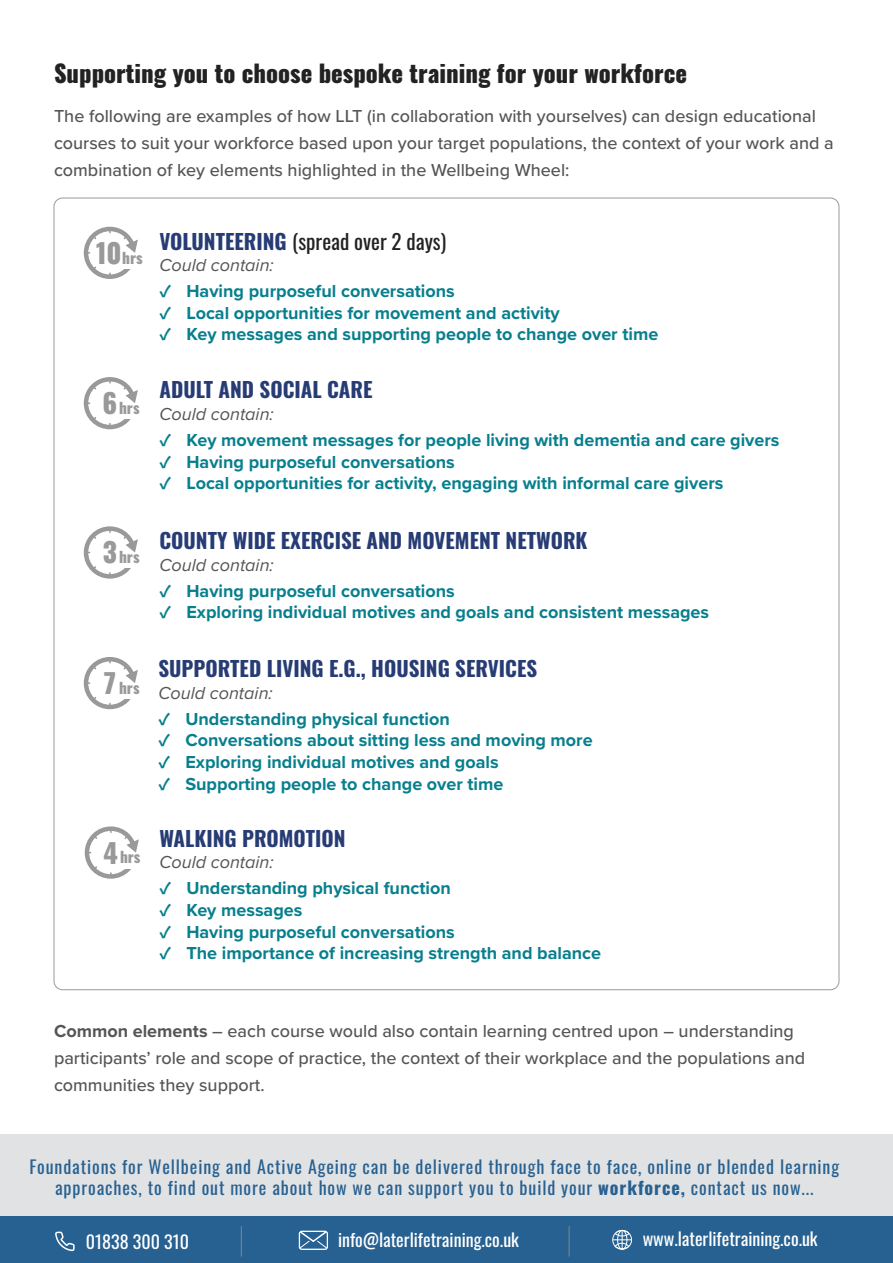
<style>
.page{position:relative;width:893px;height:1263px;background:#fff}
.page>*{position:absolute;margin:0;border:0;box-sizing:border-box;transform-origin:0 0}
.t1{font:800 27px "Oswald";color:#999}
.t2{font:800 24px "Oswald";color:#222}
.t3{font:700 21px "Oswald";color:#273c75}
.t4{font:21px "Oswald";color:#222}
.t5{font:700 18px "Proxima Nova";color:#077f8d}
.t6{font:500 18px/27px "Proxima Nova";color:#555}
.t7{font:18px/21.6px "Oswald";letter-spacing:.05em;color:#276191;text-align:center}
.t8{font:18px "Oswald";color:#fff}
.t9{font:italic 18px "Proxima Nova";color:#555}
.t10{font:800 15px "Oswald";color:#999}
.s1{font-weight:700;color:#273c75}
.s2{font-family:"Source Sans Pro"}
.s3{font-weight:700}
</style>
<div class="page">
<div style="left:0;top:1134px;width:893px;height:82px;background:#e1e2e4"></div>
<div style="left:0;top:1216px;width:893px;height:47px;background:#276191"></div>
<svg style="left:55px;top:1231px;width:20px;height:21px"></svg>
<div style="left:299px;top:1231px;width:29px;height:19px;border:1px solid #fff;border-radius:2px"></div>
<svg style="left:299px;top:1230px;width:29px;height:19px"></svg>
<div style="left:612px;top:1230px;width:20px;height:20px;border:1px solid #fff;border-radius:50%"></div>
<svg style="left:613px;top:1230px;width:18px;height:19px"></svg>
<hr style="left:241px;top:1226px;width:1px;height:30px;background:#838788">
<hr style="left:569px;top:1226px;width:1px;height:30px;background:#838788">
<div style="left:84px;top:227px;width:52px;height:52px;border:4px solid #999;border-radius:50%"></div>
<svg style="left:92px;top:265px;width:6px;height:6px"></svg>
<svg style="left:92px;top:235px;width:6px;height:6px"></svg>
<div style="left:122px;top:246px;width:29px;height:23px;background:#fff"></div>
<svg style="left:122px;top:235px;width:16px;height:18px"></svg>
<div style="left:84px;top:377px;width:52px;height:52px;border:4px solid #999;border-radius:50%"></div>
<svg style="left:92px;top:415px;width:6px;height:7px"></svg>
<svg style="left:92px;top:385px;width:6px;height:6px"></svg>
<div style="left:119px;top:396px;width:29px;height:23px;background:#fff"></div>
<svg style="left:122px;top:385px;width:16px;height:18px"></svg>
<div style="left:84px;top:526px;width:52px;height:53px;border:4px solid #999;border-radius:50%"></div>
<svg style="left:92px;top:565px;width:6px;height:6px"></svg>
<svg style="left:122px;top:568px;width:6px;height:3px"></svg>
<svg style="left:92px;top:534px;width:6px;height:6px"></svg>
<div style="left:119px;top:545px;width:29px;height:23px;background:#fff"></div>
<svg style="left:122px;top:534px;width:16px;height:19px"></svg>
<div style="left:84px;top:657px;width:52px;height:52px;border:4px solid #999;border-radius:50%"></div>
<svg style="left:92px;top:695px;width:6px;height:6px"></svg>
<svg style="left:92px;top:665px;width:6px;height:6px"></svg>
<div style="left:119px;top:676px;width:29px;height:23px;background:#fff"></div>
<svg style="left:122px;top:665px;width:16px;height:18px"></svg>
<div style="left:85px;top:826px;width:52px;height:53px;border:4px solid #999;border-radius:50%"></div>
<svg style="left:93px;top:865px;width:6px;height:6px"></svg>
<svg style="left:123px;top:868px;width:6px;height:3px"></svg>
<svg style="left:93px;top:834px;width:6px;height:6px"></svg>
<div style="left:120px;top:845px;width:29px;height:23px;background:#fff"></div>
<svg style="left:123px;top:834px;width:16px;height:19px"></svg>
<p class="t2" style="left:54px;top:60px;width:635px">Supporting you to choose bespoke training for your workforce</p>
<p class="t6" style="left:54px;top:102px;width:781px">The following are examples of how LLT (in collaboration with yourselves) can design educational courses to suit your workforce based upon your target populations, the context of your work and a combination of key elements highlighted in the Wellbeing Wheel:</p>
<p class="t1" style="left:96px;top:239px;width:27px">10</p>
<p class="t10" style="left:122px;top:250px;width:22px">hrs</p>
<p class="t1" style="left:102px;top:389px;width:16px">6</p>
<p class="t10" style="left:119px;top:400px;width:22px">hrs</p>
<p class="t1" style="left:103px;top:538px;width:16px">3</p>
<p class="t10" style="left:119px;top:549px;width:22px">hrs</p>
<p class="t1" style="left:104px;top:669px;width:14px">7</p>
<p class="t10" style="left:119px;top:680px;width:22px">hrs</p>
<p class="t1" style="left:104px;top:838px;width:16px">4</p>
<p class="t10" style="left:120px;top:849px;width:22px">hrs</p>
<p class="t4" style="left:159px;top:222px;width:288px"><span class="s1">VOLUNTEERING</span> (spread over 2 days)</p>
<p class="t9" style="left:159px;top:252px;width:116px">Could contain:</p>
<p class="t5" style="left:159px;top:278px;width:297px"><span class="s2">✓</span> Having purposeful conversations</p>
<p class="t5" style="left:159px;top:299px;width:402px"><span class="s2">✓</span> Local opportunities for movement and activity</p>
<p class="t5" style="left:159px;top:321px;width:500px"><span class="s2">✓</span> Key messages and supporting people to change over time</p>
<p class="t3" style="left:159px;top:379px;width:214px">ADULT AND SOCIAL CARE</p>
<p class="t9" style="left:159px;top:401px;width:116px">Could contain:</p>
<p class="t5" style="left:159px;top:426px;width:622px"><span class="s2">✓</span> Key movement messages for people living with dementia and care givers</p>
<p class="t5" style="left:159px;top:448px;width:297px"><span class="s2">✓</span> Having purposeful conversations</p>
<p class="t5" style="left:159px;top:470px;width:565px"><span class="s2">✓</span> Local opportunities for activity, engaging with informal care givers</p>
<p class="t3" style="left:159px;top:530px;width:430px">COUNTY WIDE EXERCISE AND MOVEMENT NETWORK</p>
<p class="t9" style="left:159px;top:551px;width:116px">Could contain:</p>
<p class="t5" style="left:159px;top:577px;width:297px"><span class="s2">✓</span> Having purposeful conversations</p>
<p class="t5" style="left:159px;top:599px;width:551px"><span class="s2">✓</span> Exploring individual motives and goals and consistent messages</p>
<p class="t3" style="left:158px;top:658px;width:380px">SUPPORTED LIVING E.G., HOUSING SERVICES</p>
<p class="t9" style="left:158px;top:679px;width:116px">Could contain:</p>
<p class="t5" style="left:158px;top:705px;width:293px"><span class="s2">✓</span> Understanding physical function</p>
<p class="t5" style="left:158px;top:727px;width:436px"><span class="s2">✓</span> Conversations about sitting less and moving more</p>
<p class="t5" style="left:158px;top:749px;width:342px"><span class="s2">✓</span> Exploring individual motives and goals</p>
<p class="t5" style="left:158px;top:770px;width:347px"><span class="s2">✓</span> Supporting people to change over time</p>
<p class="t3" style="left:159px;top:827px;width:188px">WALKING PROMOTION</p>
<p class="t9" style="left:159px;top:849px;width:116px">Could contain:</p>
<p class="t5" style="left:159px;top:875px;width:293px"><span class="s2">✓</span> Understanding physical function</p>
<p class="t5" style="left:159px;top:896px;width:145px"><span class="s2">✓</span> Key messages</p>
<p class="t5" style="left:159px;top:918px;width:297px"><span class="s2">✓</span> Having purposeful conversations</p>
<p class="t5" style="left:159px;top:940px;width:443px"><span class="s2">✓</span> The importance of increasing strength and balance</p>
<p class="t6" style="left:54px;top:1016px;width:753px"><span class="s3">Common elements</span> – each course would also contain learning centred upon – understanding participants’ role and scope of practice, the context of their workplace and the populations and communities they support.</p>
<p class="t7" style="left:29px;top:1154px;width:811px">Foundations for Wellbeing and Active Ageing can be delivered through face to face, online or blended learning approaches, to find out more about how we can support you to build your <span class="s3">workforce,</span> contact us now...</p>
<p class="t8" style="left:86px;top:1225px;width:105px">01838 300 310</p>
<p class="t8" style="left:338px;top:1223px;width:182px">info@laterlifetraining.co.uk</p>
<p class="t8" style="left:643px;top:1222px;width:176px">www.laterlifetraining.co.uk</p>
</div>
